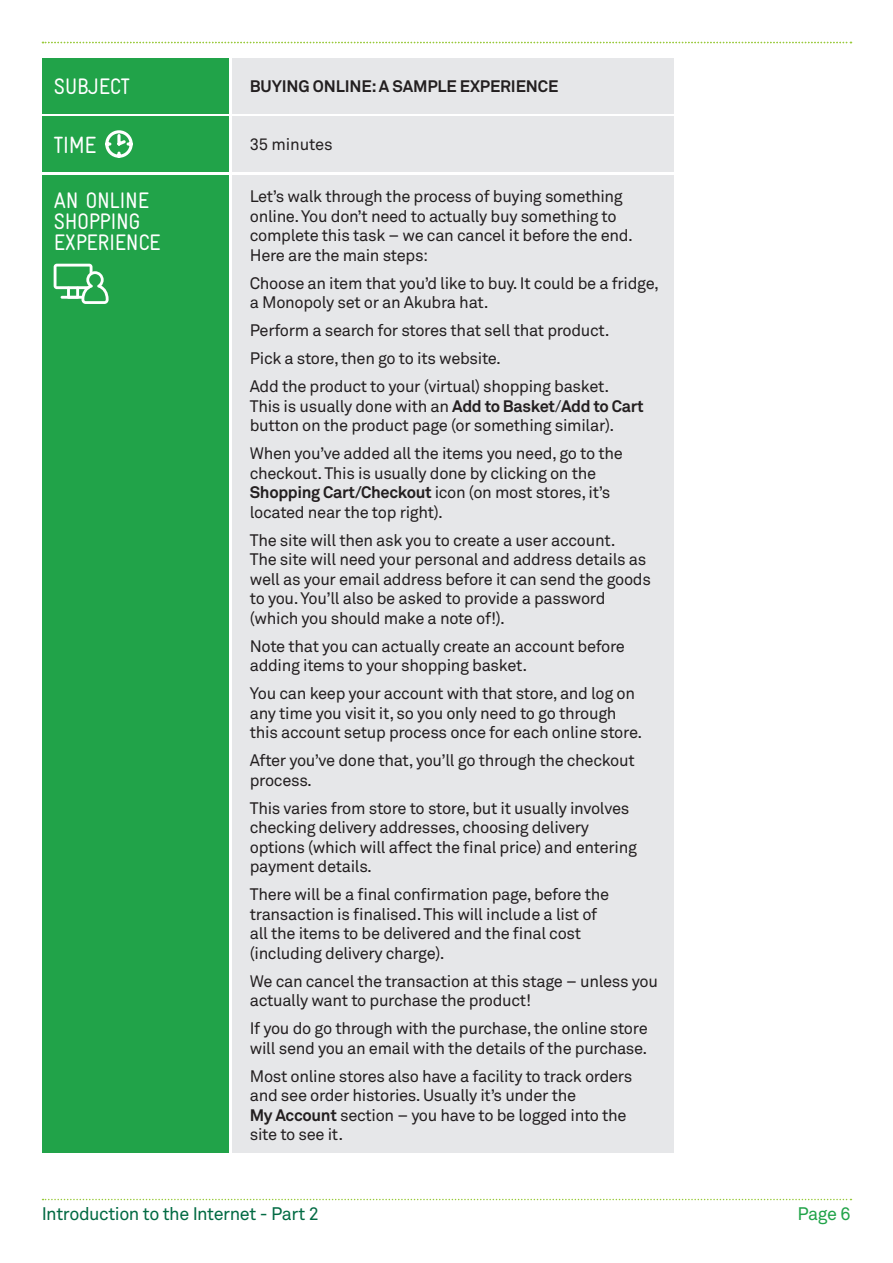
<style>
.page{position:relative;width:893px;height:1263px;background:#fff}
.page>*{position:absolute;margin:0;border:0;box-sizing:border-box;transform-origin:0 0}
.t1{font:condensed 23.55px "Gravur";color:#fff}
.t2{font:condensed 22.5px/21px "Gravur";letter-spacing:-.02em;color:#fff}
.t3{font:18px "Akkurat";letter-spacing:-.025em;color:#026a43}
.t4{font:18px "Akkurat";color:#21a349}
.t5{font:16.5px/19.5px "Akkurat";letter-spacing:-.02em;color:#231f20}
.t6{font:700 16.5px "Akkurat";letter-spacing:-.01em;color:#231f20}
.s1{font-weight:700}
</style>
<div class="page">
<svg style="left:43px;top:42px;width:808px;height:1px"></svg>
<svg style="left:43px;top:1199px;width:808px;height:1px"></svg>
<div style="left:43px;top:58px;width:186px;height:55px;background:#21a349"></div>
<div style="left:43px;top:116px;width:186px;height:56px;background:#21a349"></div>
<div style="left:233px;top:58px;width:441px;height:55px;background:#e6e7e9"></div>
<div style="left:233px;top:116px;width:441px;height:56px;background:#e6e7e9"></div>
<div style="left:43px;top:175px;width:186px;height:978px;background:#21a349"></div>
<div style="left:233px;top:175px;width:441px;height:978px;background:#e6e7e9"></div>
<svg style="left:105px;top:130px;width:28px;height:28px"></svg>
<svg style="left:54px;top:264px;width:55px;height:40px"></svg>
<p class="t2" style="left:54px;top:76px;width:77px">SUBJECT</p>
<p class="t1" style="left:54px;top:132px;width:44px">TIME</p>
<p class="t2" style="left:54px;top:190px;width:108px">AN ONLINE<br>SHOPPING<br>EXPERIENCE</p>
<p class="t6" style="left:250px;top:76px;width:310px">BUYING ONLINE: A SAMPLE EXPERIENCE</p>
<p class="t5" style="left:250px;top:135px;width:84px">35 minutes</p>
<p class="t5" style="left:250px;top:187px;width:385px">Let’s walk through the process of buying something online. You don’t need to actually buy something to complete this task – we can cancel it before the end.<br>Here are the main steps:</p>
<p class="t5" style="left:250px;top:274px;width:411px">Choose an item that you’d like to buy. It could be a fridge, a Monopoly set or an Akubra hat.</p>
<p class="t5" style="left:250px;top:321px;width:361px">Perform a search for stores that sell that product.</p>
<p class="t5" style="left:250px;top:349px;width:253px">Pick a store, then go to its website.</p>
<p class="t5" style="left:250px;top:377px;width:395px">Add the product to your (virtual) shopping basket.<br>This is usually done with an <span class="s1">Add to Basket</span>/<span class="s1">Add to Cart </span>button on the product page (or something similar).</p>
<p class="t5" style="left:250px;top:444px;width:375px">When you’ve added all the items you need, go to the checkout. This is usually done by clicking on the <span class="s1">Shopping Cart/Checkout</span> icon (on most stores, it’s located near the top right).</p>
<p class="t5" style="left:250px;top:531px;width:403px">The site will then ask you to create a user account.<br>The site will need your personal and address details as well as your email address before it can send the goods to you. You’ll also be asked to provide a password (which you should make a note of!).</p>
<p class="t5" style="left:250px;top:637px;width:377px">Note that you can actually create an account before adding items to your shopping basket.</p>
<p class="t5" style="left:250px;top:684px;width:394px">You can keep your account with that store, and log on any time you visit it, so you only need to go through this account setup process once for each online store.</p>
<p class="t5" style="left:250px;top:751px;width:386px">After you’ve done that, you’ll go through the checkout process.</p>
<p class="t5" style="left:250px;top:799px;width:389px">This varies from store to store, but it usually involves checking delivery addresses, choosing delivery options (which will affect the final price) and entering payment details.</p>
<p class="t5" style="left:250px;top:885px;width:361px">There will be a final confirmation page, before the transaction is finalised. This will include a list of all the items to be delivered and the final cost (including delivery charge).</p>
<p class="t5" style="left:250px;top:972px;width:410px">We can cancel the transaction at this stage – unless you actually want to purchase the product!</p>
<p class="t5" style="left:250px;top:1019px;width:399px">If you do go through with the purchase, the online store will send you an email with the details of the purchase.</p>
<p class="t5" style="left:250px;top:1067px;width:384px">Most online stores also have a facility to track orders and see order histories. Usually it’s under the<br><span class="s1">My Account</span> section – you have to be logged into the site to see it.</p>
<p class="t3" style="left:42px;top:1203px;width:279px">Introduction to the Internet - Part 2</p>
<p class="t4" style="left:797px;top:1203px;width:55px">Page 6</p>
</div>
